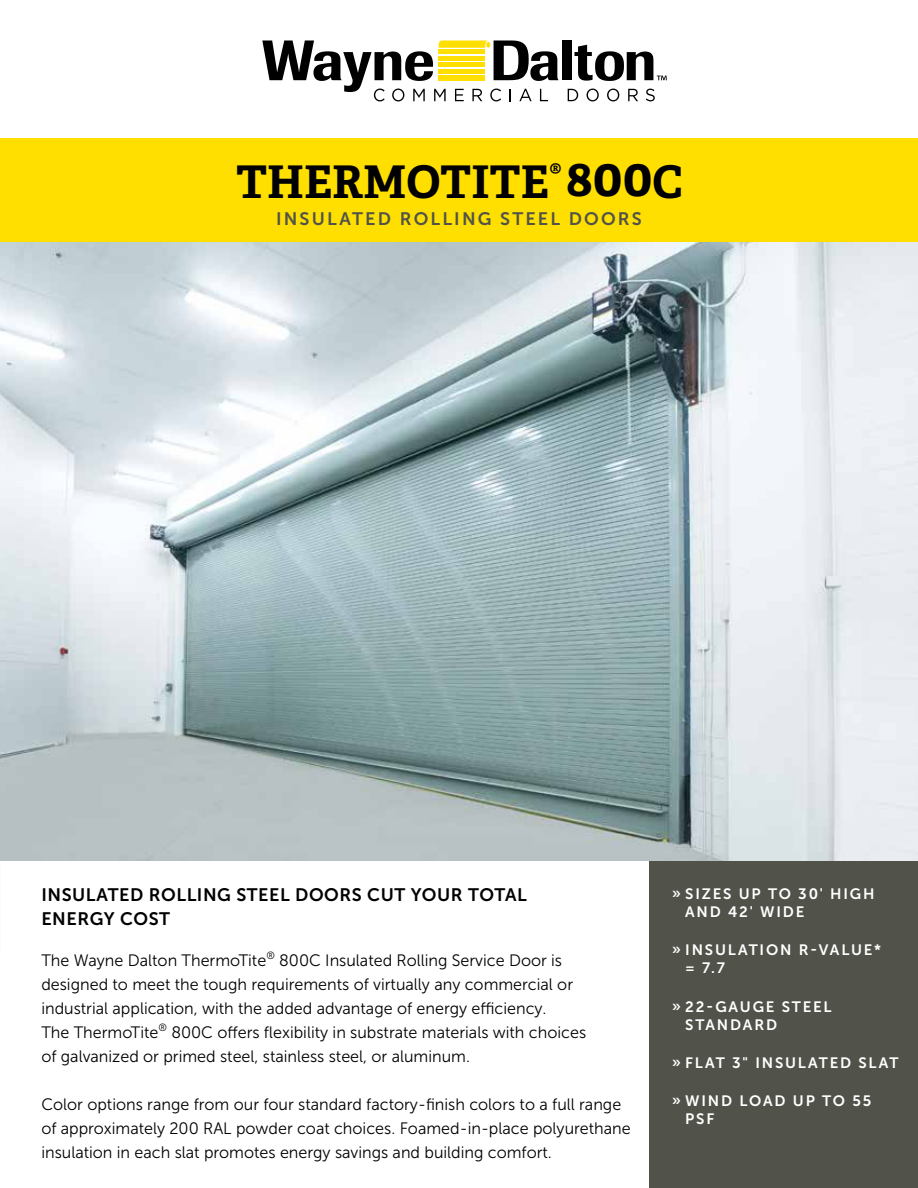
<style>
.page{position:relative;width:918px;height:1188px;background:#fff}
.page>*{position:absolute;margin:0;border:0;box-sizing:border-box;transform-origin:0 0}
.t1{font:700 54.45px "Adelle PE";color:#000;scale:.91 1}
.t2{font:700 45px "Adelle PE";color:#000}
.t3{font:18px/24px "Museo Sans 700";letter-spacing:.03em;color:#000}
.t4{font:18px "Museo Sans 700";letter-spacing:.12em;color:#51534a}
.t5{font:16.5px/24px "Museo Sans 300";color:#000}
.t6{font:15px/18px "Museo Sans 700";letter-spacing:.12em;color:#fff}
.s1{font-size:49.5px}
.s2{font-size:45px}
</style>
<div class="page">
<div style="left:650px;top:850px;width:268px;height:338px;background:#51534a"></div>
<img style="left:0;top:242px;width:918px;height:619px">
<div style="left:562px;top:40px;width:9px;height:40px;background:#000"></div>
<svg style="left:575px;top:45px;width:92px;height:36px"></svg>
<svg style="left:262px;top:40px;width:297px;height:61px"></svg>
<svg style="left:568px;top:89px;width:10px;height:12px"></svg>
<svg style="left:587px;top:89px;width:12px;height:12px"></svg>
<svg style="left:607px;top:89px;width:12px;height:12px"></svg>
<svg style="left:628px;top:89px;width:10px;height:12px"></svg>
<svg style="left:646px;top:89px;width:9px;height:12px"></svg>
<div style="left:0;top:138px;width:918px;height:104px;background:#ffdf00"></div>
<h2 class="t2" style="left:236px;top:149px;width:327px">THERMOTITE<sup>®</sup></h2>
<h1 class="t1" style="left:566px;top:138px;width:130px"><span class="s1">8</span>00<span class="s2">C</span></h1>
<p class="t4" style="left:276px;top:209px;width:367px">INSULATED ROLLING STEEL DOORS</p>
<p class="t3" style="left:41px;top:883px;width:487px">INSULATED ROLLING STEEL DOORS CUT YOUR TOTAL<br>ENERGY COST</p>
<p class="t5" style="left:41px;top:948px;width:546px">The Wayne Dalton ThermoTite<sup>®</sup> 800C Insulated Rolling Service Door is designed to meet the tough requirements of virtually any commercial or industrial application, with the added advantage of energy efficiency.<br>The ThermoTite<sup>®</sup> 800C offers flexibility in substrate materials with choices of galvanized or primed steel, stainless steel, or aluminum.</p>
<p class="t5" style="left:41px;top:1092px;width:591px">Color options range from our four standard factory-finish colors to a full range of approximately 200 RAL powder coat choices. Foamed-in-place polyurethane insulation in each slat promotes energy savings and building comfort.</p>
<p class="t6" style="left:685px;top:885px;width:191px;text-indent:-14px">» SIZES UP TO 30' HIGH<br>AND 42' WIDE</p>
<p class="t6" style="left:685px;top:941px;width:197px;text-indent:-14px">» INSULATION R-VALUE* = 7.7</p>
<p class="t6" style="left:685px;top:997px;width:148px;text-indent:-14px">» 22-GAUGE STEEL<br>STANDARD</p>
<p class="t6" style="left:672px;top:1054px;width:228px">» FLAT 3" INSULATED SLAT</p>
<p class="t6" style="left:685px;top:1092px;width:187px;text-indent:-14px">» WIND LOAD UP TO 55<br>PSF</p>
</div>
